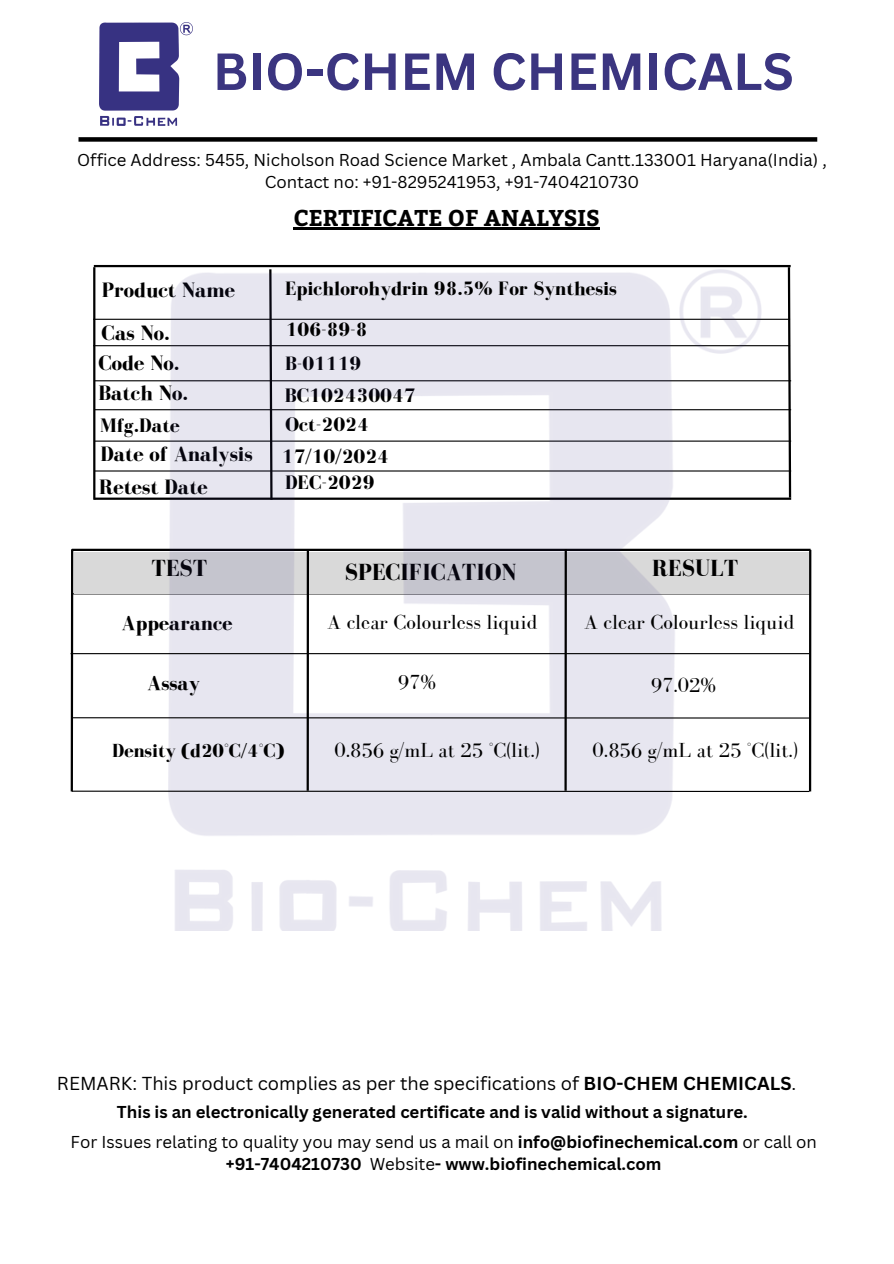
<style>
.page{position:relative;width:894px;height:1264px;background:#fff}
.page>*{position:absolute;margin:0;border:0;box-sizing:border-box;transform-origin:0 0}
.t1{font:700 51px "Canva Sans";color:#3b3580}
.t2{font:700 24px "Bodoni FLF";color:#000}
.t3{font:700 22.8px "Bitter";color:#000}
.t4{font:700 21.45px "Bodoni FLF";color:#000}
.t5{font:21px "Bodoni FLF";color:#000}
.t6{font:700 21px "Bodoni FLF";color:#000}
.t7{font:700 20.1px "Bodoni FLF";color:#000}
.t8{font:700 19.95px "Bodoni FLF";color:#000}
.t9{font:700 19.5px "Bodoni FLF";color:#000}
.t10{font:18.3px "Canva Sans";color:#000}
.t11{font:700 16.8px/22.5px "Canva Sans";color:#000;text-align:center}
.t12{font:16.8px/22.5px "Canva Sans";color:#000;text-align:center}
.s1{font-weight:700}
.s2{font-weight:400}
</style>
<div class="page">
<div style="left:78px;top:137px;width:739px;height:5px;background:#000"></div>
<img style="left:100px;top:22px;width:92px;height:104px">
<hr style="left:293px;top:228px;width:306px;height:2px;background:#000">
<hr style="left:72px;top:593px;width:738px;height:1px;background:#000">
<hr style="left:72px;top:548px;width:738px;height:3px;background:#000">
<div style="left:74px;top:552px;width:736px;height:41px;background:#d9d9d9"></div>
<hr style="left:93px;top:319px;width:696px;height:1px;background:#000">
<hr style="left:93px;top:345px;width:696px;height:1px;background:#000">
<hr style="left:94px;top:380px;width:697px;height:1px;background:#000">
<hr style="left:94px;top:409px;width:697px;height:1px;background:#000">
<hr style="left:94px;top:440px;width:697px;height:1px;background:#000">
<hr style="left:94px;top:470px;width:697px;height:1px;background:#000">
<hr style="left:94px;top:497px;width:697px;height:3px;background:#000">
<hr style="left:93px;top:267px;width:2px;height:233px;background:#000">
<svg style="left:786px;top:265px;width:6px;height:235px"></svg>
<hr style="left:94px;top:265px;width:696px;height:2px;background:#000">
<hr style="left:808px;top:550px;width:3px;height:241px;background:#000">
<img style="left:168px;top:269px;width:593px;height:661px">
<hr style="left:71px;top:549px;width:2px;height:242px;background:#000">
<hr style="left:72px;top:790px;width:737px;height:2px;background:#000">
<hr style="left:71px;top:653px;width:738px;height:1px;background:#000">
<hr style="left:73px;top:717px;width:737px;height:1px;background:#000">
<hr style="left:564px;top:549px;width:2px;height:241px;background:#000">
<hr style="left:306px;top:549px;width:3px;height:241px;background:#000">
<h1 class="t1" style="left:213px;top:35px;width:582px">BIO-CHEM CHEMICALS</h1>
<p class="t12" style="left:77px;top:148px;width:751px">Office Address: 5455, Nicholson Road Science Market , Ambala Cantt.133001 Haryana(India) ,<br>Contact no: +91-8295241953, +91-7404210730</p>
<h3 class="t4" style="left:102px;top:278px;width:135px">Product Name</h3>
<h4 class="t4" style="left:102px;top:321px;width:70px">Cas No.</h4>
<h4 class="t4" style="left:98px;top:351px;width:82px">Code No.</h4>
<h4 class="t4" style="left:98px;top:381px;width:91px">Batch No.</h4>
<h4 class="t7" style="left:100px;top:414px;width:81px">Mfg.Date</h4>
<h4 class="t4" style="left:100px;top:442px;width:154px">Date of Analysis</h4>
<h4 class="t4" style="left:99px;top:475px;width:110px">Retest Date</h4>
<h4 class="t3" style="left:293px;top:201px;width:308px">CERTIFICATE OF ANALYSIS</h4>
<h2 class="t8" style="left:285px;top:277px;width:333px">Epichlorohydrin 98.5% For Synthesis</h2>
<h4 class="t8" style="left:286px;top:318px;width:83px">106-89-8</h4>
<h4 class="t8" style="left:285px;top:352px;width:78px">B-01119</h4>
<h4 class="t7" style="left:285px;top:384px;width:132px">BC102430047</h4>
<h4 class="t7" style="left:285px;top:413px;width:85px">Oct-2024</h4>
<h4 class="t7" style="left:282px;top:445px;width:109px">17/10/2024</h4>
<h4 class="t7" style="left:285px;top:471px;width:91px">DEC-2029</h4>
<h3 class="t2" style="left:151px;top:554px;width:57px">TEST</h3>
<h3 class="t2" style="left:344px;top:559px;width:173px">SPECIFICATION</h3>
<h4 class="t2" style="left:652px;top:554px;width:87px">RESULT</h4>
<h4 class="t6" style="left:121px;top:611px;width:112px">Appearance</h4>
<h2 class="t5" style="left:327px;top:610px;width:212px">A clear Colourless liquid</h2>
<h5 class="t5" style="left:584px;top:610px;width:212px">A clear Colourless liquid</h5>
<h4 class="t5" style="left:397px;top:671px;width:40px">97%</h4>
<h2 class="t6" style="left:147px;top:672px;width:54px">Assay</h2>
<h4 class="t5" style="left:650px;top:673px;width:67px">97.02%</h4>
<h4 class="t9" style="left:112px;top:740px;width:174px">Density (d20°C/4°C)</h4>
<p class="t5" style="left:334px;top:738px;width:207px">0.856 g/mL at 25 °C(lit.)</p>
<h4 class="t5" style="left:592px;top:738px;width:207px">0.856 g/mL at 25 °C(lit.)</h4>
<h2 class="t10" style="left:57px;top:1070px;width:740px">REMARK: This product complies as per the specifications of <span class="s1">BIO-CHEM CHEMICALS</span>.</h2>
<p class="t11" style="left:117px;top:1100px;width:632px">This is an electronically generated certificate and is valid without a signature.</p>
<h4 class="t11" style="left:71px;top:1129px;width:747px"><span class="s2">For Issues relating to quality you may send us a mail on</span> info@biofinechemical.com <span class="s2">or call on </span>+91-7404210730 <span class="s2">Website</span>- www.biofinechemical.com</h4>
</div>
